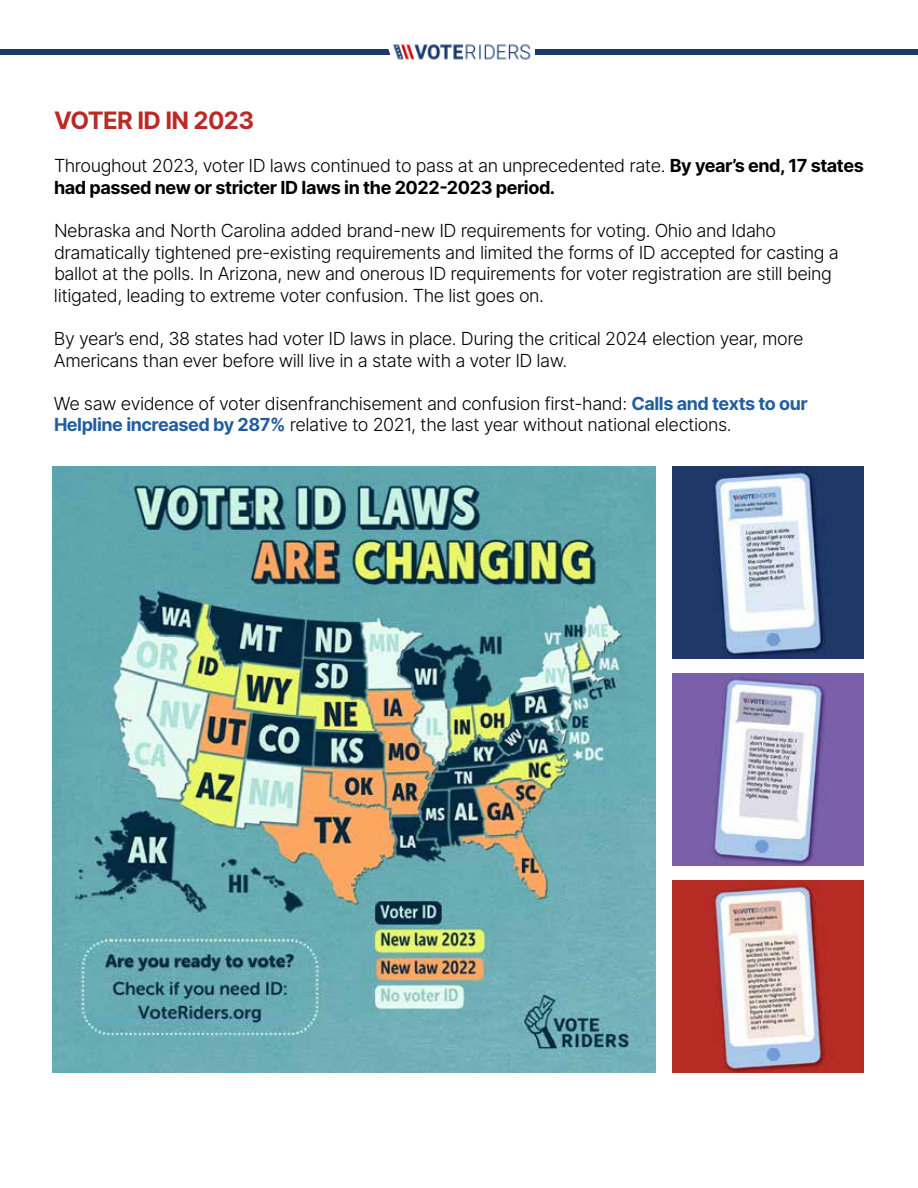
<style>
.page{position:relative;width:918px;height:1188px;background:#fff}
.page>*{position:absolute;margin:0;border:0;box-sizing:border-box;transform-origin:0 0}
.t1{font:700 24px "Inter";letter-spacing:-.025em;color:#ba2a26}
.t2{font:300 18px/21.6px "Inter";letter-spacing:-.025em;color:#000}
.t3{font:700 18px/21.6px "Inter";letter-spacing:-.025em;color:#000}
.s1{font-weight:300}
.s2{font-weight:700;color:#215e9e}
</style>
<div class="page">
<div style="left:0;top:49px;width:918px;height:6px;background:#1c3868"></div>
<img style="left:391px;top:44px;width:143px;height:16px">
<img style="left:52px;top:467px;width:604px;height:605px">
<img style="left:672px;top:467px;width:192px;height:191px">
<img style="left:672px;top:674px;width:192px;height:191px">
<img style="left:672px;top:881px;width:192px;height:191px">
<h1 class="t1" style="left:54px;top:106px;width:202px">VOTER ID IN 2023</h1>
<p class="t3" style="left:54px;top:155px;width:811px"><span class="s1">Throughout 2023, voter ID laws continued to pass at an unprecedented rate.</span> By year’s end, 17 states had passed new or stricter ID laws in the 2022-2023 period.</p>
<p class="t2" style="left:54px;top:220px;width:786px">Nebraska and North Carolina added brand-new ID requirements for voting. Ohio and Idaho dramatically tightened pre-existing requirements and limited the forms of ID accepted for casting a ballot at the polls. In Arizona, new and onerous ID requirements for voter registration are still being litigated, leading to extreme voter confusion. The list goes on.</p>
<p class="t2" style="left:54px;top:328px;width:751px">By year’s end, 38 states had voter ID laws in place. During the critical 2024 election year, more<br>Americans than ever before will live in a state with a voter ID law.</p>
<p class="t2" style="left:54px;top:393px;width:755px">We saw evidence of voter disenfranchisement and confusion first-hand: <span class="s2">Calls and texts to our<br>Helpline increased by 287%</span> relative to 2021, the last year without national elections.</p>
</div>
